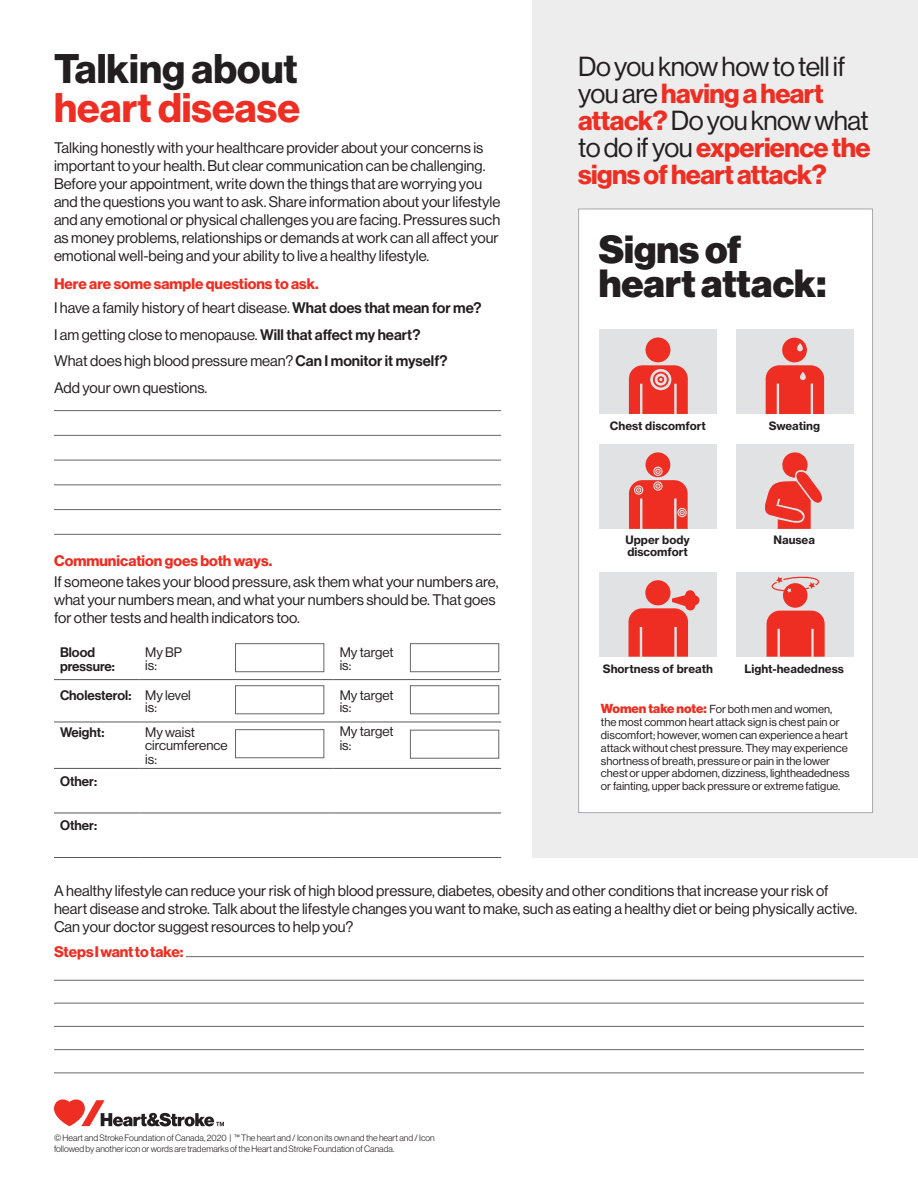
<style>
.page{position:relative;width:918px;height:1188px;background:#fff}
.page>*{position:absolute;margin:0;border:0;box-sizing:border-box;transform-origin:0 0}
.MainHeading{font:40.5px/39px "N Haas Grotesk DS Std 75 Bd";color:#231f20}
.t1{font:38.4px/34.2px "N Haas Grotesk DS Std 95 Blk";color:#231f20}
.t2{font:27px/27px "N Haas Grotesk DS Std 75 Bd";letter-spacing:-.02em;color:#ee2e22}
.Paragraph_Style_1{font:15px/18px "N Haas Grotesk DS Std 55 Rg";color:#231f20}
.Subhead{font:15px "N Haas Grotesk DS Std 75 Bd";color:#ee2e22}
.Paragraph_Style_1-2{font:15px "N Haas Grotesk DS Std 75 Bd";letter-spacing:-.005em;color:#ee2e22}
.Paragraph_Style_1-3{font:13.5px/13.5px "N Haas Grotesk DS Std 55 Rg";color:#231f20}
.Paragraph_Style_1-4{font:13.5px/13.5px "N Haas Grotesk DS Std 65 Md";color:#231f20}
.t3{font:11.4px/12.8px "N Haas Grotesk DS Std 55 Rg";color:#231f20}
.t4{font:11.4px/12.8px "N Haas Grotesk TX Std 75 Bd";color:#231f20}
.t5{font:9px/10.8px "N Haas Grotesk DS Std 45 Lt";color:#231f20}
.s1{color:#ee2e22}
.s2{font-family:"N Haas Grotesk DS Std 65 Md"}
.s3{font-family:"N Haas Grotesk DS Std 55 Rg";color:#231f20}
.s4{font-family:"N Haas Grotesk DS Std 95 Blk";font-size:12.9px;color:#ee2e22}
</style>
<div class="page">
<div style="left:532px;top:0;width:386px;height:858px;background:#ededee"></div>
<hr style="left:54px;top:410px;width:447px;height:1px;background:#67676a">
<hr style="left:54px;top:435px;width:447px;height:1px;background:#67676a">
<hr style="left:54px;top:460px;width:447px;height:1px;background:#67676a">
<hr style="left:54px;top:485px;width:447px;height:1px;background:#67676a">
<hr style="left:54px;top:509px;width:447px;height:1px;background:#67676a">
<hr style="left:54px;top:534px;width:447px;height:1px;background:#67676a">
<hr style="left:186px;top:956px;width:678px;height:1px;background:#67676a">
<hr style="left:54px;top:980px;width:810px;height:1px;background:#67676a">
<hr style="left:54px;top:1003px;width:810px;height:1px;background:#67676a">
<hr style="left:54px;top:1026px;width:810px;height:1px;background:#67676a">
<hr style="left:54px;top:1049px;width:810px;height:1px;background:#67676a">
<hr style="left:54px;top:1073px;width:810px;height:1px;background:#67676a">
<hr style="left:334px;top:722px;width:167px;height:1px;background:#57585a">
<hr style="left:334px;top:768px;width:167px;height:1px;background:#57585a">
<hr style="left:334px;top:813px;width:167px;height:1px;background:#57585a">
<hr style="left:334px;top:857px;width:167px;height:1px;background:#57585a">
<hr style="left:54px;top:722px;width:85px;height:1px;background:#57585a">
<hr style="left:54px;top:768px;width:85px;height:1px;background:#57585a">
<hr style="left:54px;top:813px;width:85px;height:1px;background:#57585a">
<hr style="left:54px;top:857px;width:85px;height:1px;background:#57585a">
<hr style="left:139px;top:722px;width:195px;height:1px;background:#57585a">
<hr style="left:139px;top:768px;width:195px;height:1px;background:#57585a">
<hr style="left:139px;top:813px;width:195px;height:1px;background:#57585a">
<hr style="left:139px;top:857px;width:195px;height:1px;background:#57585a">
<hr style="left:54px;top:679px;width:85px;height:1px;background:#57585a">
<hr style="left:139px;top:679px;width:195px;height:1px;background:#57585a">
<hr style="left:334px;top:679px;width:167px;height:1px;background:#57585a">
<div style="left:235px;top:643px;width:89px;height:29px;border:1px solid #67676a"></div>
<div style="left:410px;top:643px;width:89px;height:29px;border:1px solid #67676a"></div>
<div style="left:235px;top:686px;width:89px;height:28px;border:1px solid #67676a"></div>
<div style="left:410px;top:686px;width:89px;height:28px;border:1px solid #67676a"></div>
<div style="left:235px;top:729px;width:89px;height:29px;border:1px solid #67676a"></div>
<div style="left:410px;top:730px;width:89px;height:28px;border:1px solid #67676a"></div>
<div style="left:579px;top:209px;width:294px;height:604px;background:#fff"></div>
<div style="left:600px;top:329px;width:117px;height:85px;background:#e1e2e4"></div>
<div style="left:646px;top:337px;width:24px;height:25px;background:#ee2e22;border-radius:50%"></div>
<svg style="left:629px;top:365px;width:59px;height:49px;background:#eb4c43"></svg>
<div style="left:600px;top:444px;width:117px;height:85px;background:#e1e2e4"></div>
<svg style="left:629px;top:452px;width:59px;height:77px"></svg>
<div style="left:600px;top:572px;width:117px;height:85px;background:#e1e2e4"></div>
<div style="left:645px;top:580px;width:26px;height:25px;background:#ee2e22;border-radius:50%"></div>
<svg style="left:629px;top:590px;width:71px;height:67px"></svg>
<div style="left:736px;top:329px;width:118px;height:85px;background:#e1e2e4"></div>
<svg style="left:766px;top:338px;width:58px;height:76px"></svg>
<div style="left:736px;top:444px;width:118px;height:85px;background:#e1e2e4"></div>
<svg style="left:765px;top:452px;width:57px;height:77px"></svg>
<div style="left:736px;top:572px;width:118px;height:85px;background:#e1e2e4"></div>
<svg style="left:767px;top:576px;width:58px;height:81px"></svg>
<div style="left:578px;top:208px;width:295px;height:605px;border:1px solid #a8a9ad"></div>
<svg style="left:54px;top:1099px;width:170px;height:27px"></svg>
<p class="MainHeading" style="left:54px;top:50px;width:248px">Talking about <span class="s1">heart disease</span></p>
<p class="Paragraph_Style_1" style="left:54px;top:139px;width:448px">Talking honestly with your healthcare provider about your concerns is important to your health. But clear communication can be challenging.<br>Before your appointment, write down the things that are worrying you and the questions you want to ask. Share information about your lifestyle and any emotional or physical challenges you are facing. Pressures such as money problems, relationships or demands at work can all affect your emotional well-being and your ability to live a healthy lifestyle.</p>
<p class="Subhead" style="left:54px;top:275px;width:266px">Here are some sample questions to ask.</p>
<p class="Paragraph_Style_1" style="left:54px;top:299px;width:429px">I have a family history of heart disease. <span class="s2">What does that mean for me?</span></p>
<p class="Paragraph_Style_1" style="left:54px;top:325px;width:368px">I am getting close to menopause. <span class="s2">Will that affect my heart?</span></p>
<p class="Paragraph_Style_1" style="left:54px;top:352px;width:395px">What does high blood pressure mean? <span class="s2">Can I monitor it myself?</span></p>
<p class="Paragraph_Style_1" style="left:54px;top:379px;width:155px">Add your own questions.</p>
<p class="Subhead" style="left:54px;top:552px;width:220px">Communication goes both ways.</p>
<p class="Paragraph_Style_1" style="left:54px;top:573px;width:446px">If someone takes your blood pressure, ask them what your numbers are, what your numbers mean, and what your numbers should be. That goes for other tests and health indicators too.</p>
<p class="Paragraph_Style_1-4" style="left:60px;top:646px;width:56px">Blood pressure:</p>
<p class="Paragraph_Style_1-3" style="left:145px;top:646px;width:38px">My BP is:</p>
<p class="Paragraph_Style_1-3" style="left:340px;top:646px;width:55px">My target is:</p>
<p class="Paragraph_Style_1-4" style="left:60px;top:689px;width:73px">Cholesterol:</p>
<p class="Paragraph_Style_1-3" style="left:145px;top:690px;width:47px;line-height:12px">My level is:</p>
<p class="Paragraph_Style_1-3" style="left:340px;top:690px;width:55px;line-height:12px">My target is:</p>
<p class="Paragraph_Style_1-4" style="left:60px;top:726px;width:46px">Weight:</p>
<p class="Paragraph_Style_1-3" style="left:145px;top:726px;width:84px">My waist circumference is:</p>
<p class="Paragraph_Style_1-3" style="left:340px;top:725px;width:55px">My target is:</p>
<p class="Paragraph_Style_1-4" style="left:60px;top:774px;width:39px">Other:</p>
<p class="Paragraph_Style_1-4" style="left:60px;top:819px;width:39px">Other:</p>
<p class="t2" style="left:578px;top:54px;width:294px"><span class="s3">Do you know how to tell if you are</span> having a heart attack? <span class="s3">Do you know what to do if you</span> experience the signs of heart attack?</p>
<p class="t1" style="left:599px;top:232px;width:229px">Signs of heartattack:</p>
<p class="t4" style="left:610px;top:419px;width:98px">Chest discomfort</p>
<p class="t4" style="left:626px;top:533px;width:66px">Upper body discomfort</p>
<p class="t4" style="left:769px;top:419px;width:53px">Sweating</p>
<p class="t4" style="left:773px;top:533px;width:43px">Nausea</p>
<p class="t4" style="left:603px;top:662px;width:112px">Shortness of breath</p>
<p class="t4" style="left:744px;top:662px;width:101px">Light-headedness</p>
<p class="t3" style="left:601px;top:703px;width:250px"><span class="s4">Women take note:</span> For both men and women, the most common heart attack sign is chest pain or discomfort; however, women can experience a heart attack without chest pressure. They may experience shortness of breath, pressure or pain in the lower chest or upper abdomen, dizziness, lightheadedness or fainting, upper back pressure or extreme fatigue.</p>
<p class="Paragraph_Style_1" style="left:54px;top:881px;width:805px">A healthy lifestyle can reduce your risk of high blood pressure, diabetes, obesity and other conditions that increase your risk of heart disease and stroke. Talk about the lifestyle changes you want to make, such as eating a healthy diet or being physically active.<br>Can your doctor suggest resources to help you?</p>
<p class="Paragraph_Style_1-2" style="left:54px;top:943px;width:131px">Steps I want to take:</p>
<p class="t5" style="left:54px;top:1132px;width:382px">© Heart and Stroke Foundation of Canada, 2020 | ™ The heart and / Icon on its own and the heart and / Icon followed by another icon or words are trademarks of the Heart and Stroke Foundation of Canada.</p>
</div>
